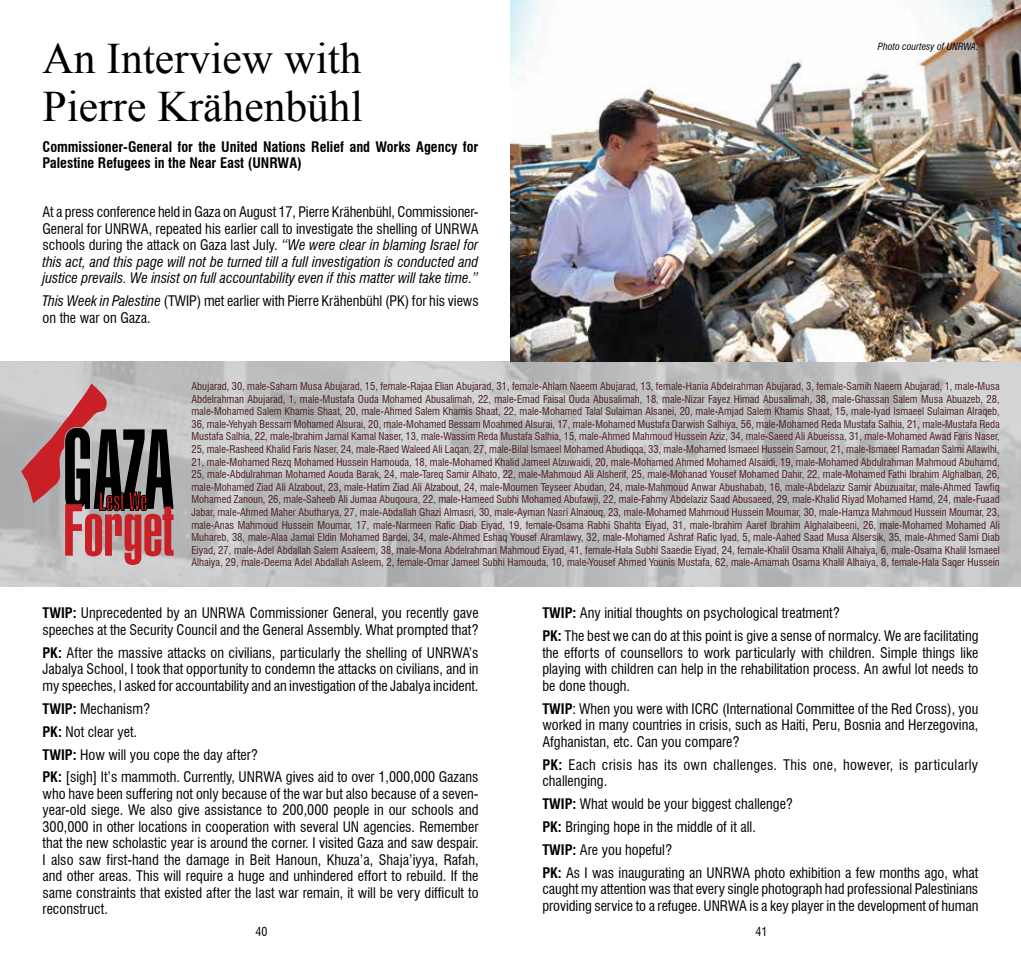
<style>
.page{position:relative;width:1021px;height:957px;background:#fff}
.page>*{position:absolute;margin:0;border:0;box-sizing:border-box;transform-origin:0 0}
.t1{font:43.5px/48px "Times New Roman";color:#000}
.t2{font:condensed 14.25px/16.5px "Swiss 721 BT";color:#000}
.t3{font:700 condensed 14.25px/16.5px "Swiss 721 BT";color:#000}
.t4{font:condensed 14.25px/16.5px "Swiss 721 BT";letter-spacing:.02em;color:#000}
.t5{font:condensed 12px "Swiss 721 BT";color:#000}
.t6{font:condensed 10.5px/12.6px "Swiss 721 BT";color:#501e1f;text-align:justify}
.t7{font:italic condensed 9.75px "Swiss 721 BT";color:#000}
.s1{font-style:italic}
.s2{font-weight:700}
</style>
<div class="page">
<img style="left:0;top:361px;width:1020px;height:226px">
<img style="left:510px;top:0;width:510px;height:361px">
<svg style="left:21px;top:383px;width:154px;height:182px"></svg>
<h1 class="t1" style="left:43px;top:33px;width:322px">An Interview with<br>Pierre Krähenbühl</h1>
<h2 class="t3" style="left:43px;top:138px;width:437px">Commissioner-General for the United Nations Relief and Works Agency for<br>Palestine Refugees in the Near East (UNRWA)</h2>
<p class="t2" style="left:43px;top:204px;width:437px;text-align:justify">At a press conference held in Gaza on August 17, Pierre Krähenbühl, Commissioner-General for UNRWA, repeated his earlier call to investigate the shelling of UNRWA schools during the attack on Gaza last July. <span class="s1">“We were clear in blaming Israel for this act, and this page will not be turned till a full investigation is conducted and justice prevails. We insist on full accountability even if this matter will take time.”</span></p>
<h2 class="t2" style="left:43px;top:293px;width:437px"><span class="s1">This Week in Palestine</span> (TWIP) met earlier with Pierre Krähenbühl (PK) for his views on the war on Gaza.</h2>
<p class="t7" style="left:878px;top:41px;width:102px">Photo courtesy of UNRWA.</p>
<p class="t6" style="left:191px;top:380px;width:809px">Abujarad, 30, male-Saham Musa Abujarad, 15, female-Rajaa Elian Abujarad, 31, female-Ahlam Naeem Abujarad, 13, female-Hania Abdelrahman Abujarad, 3, female-Samih Naeem Abujarad, 1, male-Musa Abdelrahman Abujarad, 1, male-Mustafa Ouda Mohamed Abusalimah, 22, male-Emad Faisal Ouda Abusalimah, 18, male-Nizar Fayez Himad Abusalimah, 38, male-Ghassan Salem Musa Abuazeb, 28, male-Mohamed Salem Khamis Shaat, 20, male-Ahmed Salem Khamis Shaat, 22, male-Mohamed Talal Sulaiman Alsanei, 20, male-Amjad Salem Khamis Shaat, 15, male-Iyad Ismaeel Sulaiman Alraqeb, 36, male-Yehyah Bessam Mohamed Alsurai, 20, male-Mohamed Bessam Moahmed Alsurai, 17, male-Mohamed Mustafa Darwish Salhiya, 56, male-Mohamed Reda Mustafa Salhia, 21, male-Mustafa Reda Mustafa Salhia, 22, male-Ibrahim Jamal Kamal Naser, 13, male-Wassim Reda Mustafa Salhia, 15, male-Ahmed Mahmoud Hussein Aziz, 34, male-Saeed Ali Abueissa, 31, male-Mohamed Awad Faris Naser, 25, male-Rasheed Khalid Faris Naser, 24, male-Raed Waleed Ali Laqan, 27, male-Bilal Ismaeel Mohamed Abudiqqa, 33, male-Mohamed Ismaeel Hussein Samour, 21, male-Ismaeel Ramadan Salmi Allawlhi, 21, male-Mohamed Rezq Mohamed Hussein Hamouda, 18, male-Mohamed Khalid Jameel Alzuwaidi, 20, male-Mohamed Ahmed Mohamed Alsaidi, 19, male-Mohamed Abdulrahman Mahmoud Abuhamd, 25, male-Abdulrahman Mohamed Aouda Barak, 24, male-Tareq Samir Alhato, 22, male-Mahmoud Ali Alsherif, 25, male-Mohanad Yousef Mohamed Dahir, 22, male-Mohamed Fathi Ibrahim Alghalban, 26, male-Mohamed Ziad Ali Alzabout, 23, male-Hatim Ziad Ali Alzabout, 24, male-Moumen Teyseer Abudan, 24, male-Mahmoud Anwar Abushabab, 16, male-Abdelaziz Samir Abuzuaitar, male-Ahmed Tawfiq Mohamed Zanoun, 26, male-Saheeb Ali Jumaa Abuqoura, 22, male-Hameed Subhi Mohamed Abufawji, 22, male-Fahmy Abdelaziz Saad Abusaeed, 29, male-Khalid Riyad Mohamed Hamd, 24, male-Fuaad Jabar, male-Ahmed Maher Abutharya, 27, male-Abdallah Ghazi Almasri, 30, male-Ayman Nasri Alnaouq, 23, male-Mohamed Mahmoud Hussein Moumar, 30, male-Hamza Mahmoud Hussein Moumar, 23, male-Anas Mahmoud Hussein Moumar, 17, male-Narmeen Rafic Diab Eiyad, 19, female-Osama Rabhi Shahta Eiyad, 31, male-Ibrahim Aaref Ibrahim Alghalaibeeni, 26, male-Mohamed Mohamed Ali Muhareb, 38, male-Alaa Jamal Eldin Mohamed Bardei, 34, male-Ahmed Eshaq Yousef Alramlawy, 32, male-Mohamed Ashraf Rafic Iyad, 5, male-Aahed Saad Musa Alsersik, 35, male-Ahmed Sami Diab Eiyad, 27, male-Adel Abdallah Salem Asaleem, 38, male-Mona Abdelrahman Mahmoud Eiyad, 41, female-Hala Subhi Saaedie Eiyad, 24, female-Khalil Osama Khalil Alhaiya, 6, male-Osama Khalil Ismaeel Alhaiya, 29, male-Deema Adel Abdallah Asleem, 2, female-Omar Jameel Subhi Hamouda, 10, male-Yousef Ahmed Younis Mustafa, 62, male-Amamah Osama Khalil Alhaiya, 8, female-Hala Saqer Hussein</p>
<h2 class="t2" style="left:43px;top:605px;width:437px"><span class="s2">TWIP:</span> Unprecedented by an UNRWA Commissioner General, you recently gave speeches at the Security Council and the General Assembly. What prompted that?</h2>
<p class="t2" style="left:43px;top:644px;width:437px;text-align:justify"><span class="s2">PK:</span> After the massive attacks on civilians, particularly the shelling of UNRWA’s Jabalya School, I took that opportunity to condemn the attacks on civilians, and in my speeches, I asked for accountability and an investigation of the Jabalya incident.</p>
<h2 class="t2" style="left:43px;top:697px;width:437px;line-height:22.8px"><span class="s2">TWIP:</span> Mechanism?<br><span class="s2">PK:</span> Not clear yet.<br><span class="s2">TWIP:</span> How will you cope the day after?<br><span class="s2">PK:</span> [sigh] It’s mammoth. Currently, UNRWA gives aid to over 1,000,000 Gazans</h2>
<p class="t2" style="left:43px;top:785px;width:437px;text-align:justify">who have been suffering not only because of the war but also because of a seven&shy;year-old siege. We also give assistance to 200,000 people in our schools and 300,000 in other locations in cooperation with several UN agencies. Remember that the new scholastic year is around the corner. I visited Gaza and saw despair.<br>I also saw first-hand the damage in Beit Hanoun, Khuza’a, Shaja’iyya, Rafah, and other areas. This will require a huge and unhindered effort to rebuild. If the same constraints that existed after the last war remain, it will be very difficult to reconstruct.</p>
<h2 class="t2" style="left:542px;top:602px;width:437px;line-height:22.8px"><span class="s2">TWIP:</span> Any initial thoughts on psychological treatment?<br><span class="s2">PK:</span> The best we can do at this point is give a sense of normalcy. We are facilitating</h2>
<h2 class="t2" style="left:542px;top:644px;width:437px;text-align:justify">the efforts of counsellors to work particularly with children. Simple things like playing with children can help in the rehabilitation process. An awful lot needs to be done though.</h2>
<h2 class="t2" style="left:542px;top:700px;width:437px;text-align:justify"><span class="s2">TWIP</span>: When you were with ICRC (International Committee of the Red Cross), you worked in many countries in crisis, such as Haiti, Peru, Bosnia and Herzegovina, Afghanistan, etc. Can you compare?</h2>
<h2 class="t4" style="left:542px;top:756px;width:437px"><span class="s2">PK:</span> Each crisis has its own challenges. This one, however, is particularly challenging.</h2>
<h2 class="t2" style="left:542px;top:792px;width:437px;line-height:22.8px"><span class="s2">TWIP:</span> What would be your biggest challenge?<br><span class="s2">PK:</span> Bringing hope in the middle of it all.<br><span class="s2">TWIP:</span> Are you hopeful?<br><span class="s2">PK:</span> As I was inaugurating an UNRWA photo exhibition a few months ago, what</h2>
<h2 class="t2" style="left:542px;top:880px;width:437px">caught my attention was that every single photograph had professional Palestinians providing service to a refugee. UNRWA is a key player in the development of human</h2>
<p class="t5" style="left:256px;top:925px;width:13px">40</p>
<p class="t5" style="left:755px;top:925px;width:13px">41</p>
</div>
